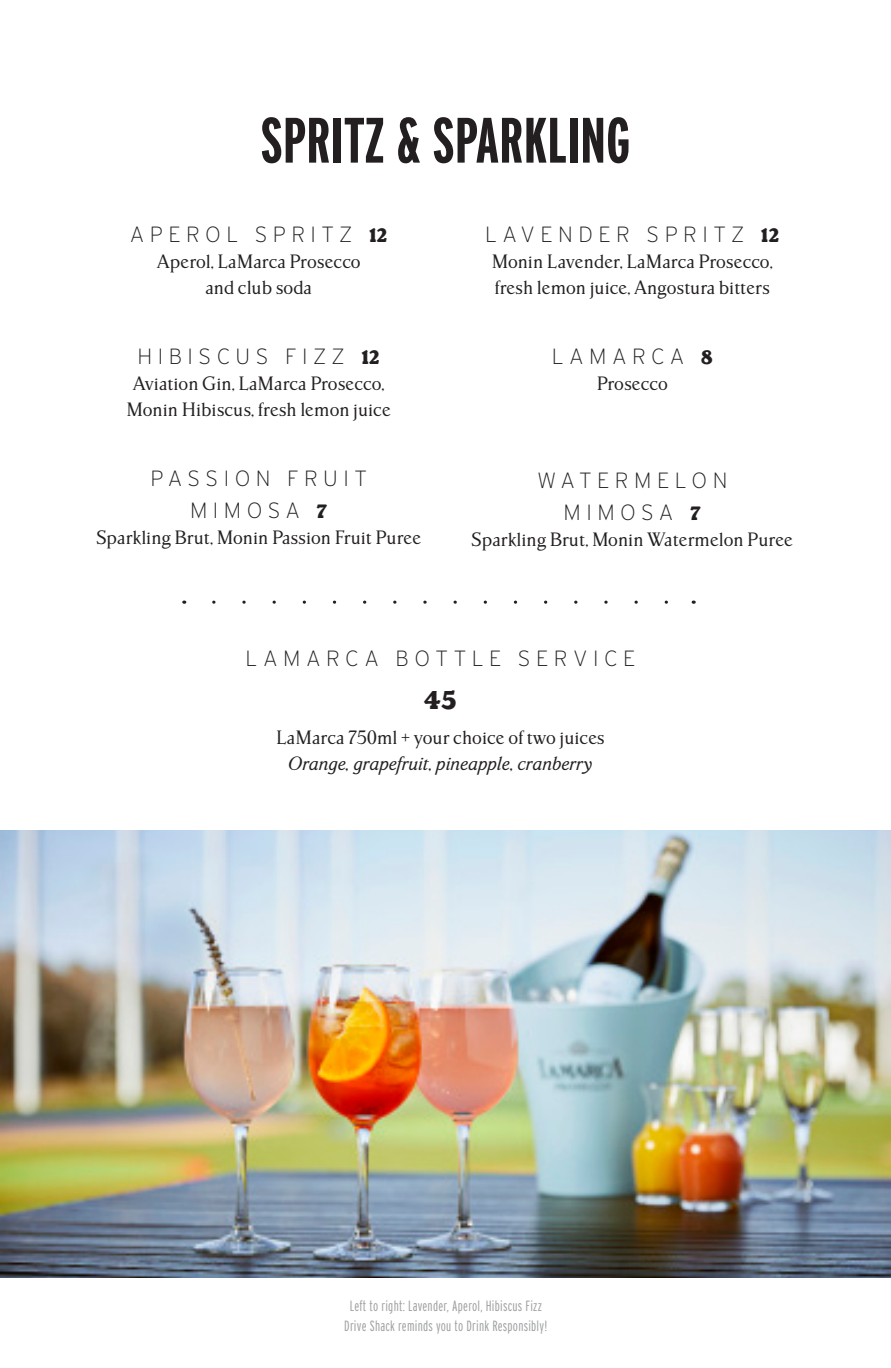
<style>
.page{position:relative;width:891px;height:1368px;background:#fff}
.page>*{position:absolute;margin:0;border:0;box-sizing:border-box;transform-origin:0 0}
.t1{font:700 64px "Interstate Compressed";color:#231f20}
.Item__Price_Tab_2_5{font:900 24px "Parkinson";color:#231f20}
.Item__Price_Tab_2_5-2{font:200 22px/32px "Interstate";letter-spacing:.25em;color:#231f20;text-align:center}
.t2{font:18px/26px "Parkinson";color:#231f20;text-align:center}
.t3{font:italic 18px "Parkinson";color:#231f20}
.Raw_Foods_Disclaimer{font:300 14.8px "Interstate Compressed";letter-spacing:.015em;color:#9d9fa2}
.s1{font-family:"Parkinson";font-weight:900;font-size:18px}
</style>
<div class="page">
<svg style="left:214px;top:601px;width:454px;height:3px"></svg>
<img style="left:0;top:830px;width:891px;height:448px">
<p class="t1" style="left:260px;top:105px;width:372px">SPRITZ &amp; SPARKLING</p>
<p class="Item__Price_Tab_2_5-2" style="left:130px;top:218px;width:259px">APEROL SPRITZ <span class="s1">12</span></p>
<p class="t2" style="left:157px;top:249px;width:205px">Aperol, LaMarca Prosecco and club soda</p>
<p class="Item__Price_Tab_2_5-2" style="left:137px;top:340px;width:244px">HIBISCUS FIZZ <span class="s1">12</span></p>
<p class="t2" style="left:127px;top:371px;width:266px">Aviation Gin, LaMarca Prosecco,<br>Monin Hibiscus, fresh lemon juice</p>
<p class="Item__Price_Tab_2_5-2" style="left:150px;top:462px;width:218px">PASSION FRUIT<br>MIMOSA <span class="s1">7</span></p>
<p class="t2" style="left:96px;top:525px;width:327px">Sparkling Brut, Monin Passion Fruit Puree</p>
<p class="Item__Price_Tab_2_5-2" style="left:485px;top:218px;width:296px">LAVENDER SPRITZ <span class="s1">12</span></p>
<p class="t2" style="left:492px;top:249px;width:282px;text-align:left">Monin Lavender, LaMarca Prosecco, fresh lemon juice, Angostura bitters</p>
<p class="Item__Price_Tab_2_5-2" style="left:552px;top:340px;width:163px">LAMARCA <span class="s1">8</span></p>
<p class="t2" style="left:597px;top:371px;width:73px">Prosecco</p>
<p class="Item__Price_Tab_2_5-2" style="left:537px;top:464px;width:192px">WATERMELON<br>MIMOSA <span class="s1">7</span></p>
<p class="t2" style="left:471px;top:527px;width:323px">Sparkling Brut, Monin Watermelon Puree</p>
<p class="Item__Price_Tab_2_5-2" style="left:246px;top:642px;width:391px">LAMARCA BOTTLE SERVICE</p>
<p class="Item__Price_Tab_2_5" style="left:424px;top:686px;width:34px">45</p>
<p class="t2" style="left:276px;top:724px;width:330px">LaMarca 750ml + your choice of two juices</p>
<p class="t3" style="left:288px;top:753px;width:306px">Orange, grapefruit, pineapple, cranberry</p>
<p class="Raw_Foods_Disclaimer" style="left:350px;top:1297px;width:194px">Left to right: Lavender, Aperol, Hibiscus Fizz</p>
<p class="Raw_Foods_Disclaimer" style="left:344px;top:1318px;width:204px">Drive Shack reminds you to Drink Responsibly!</p>
</div>
